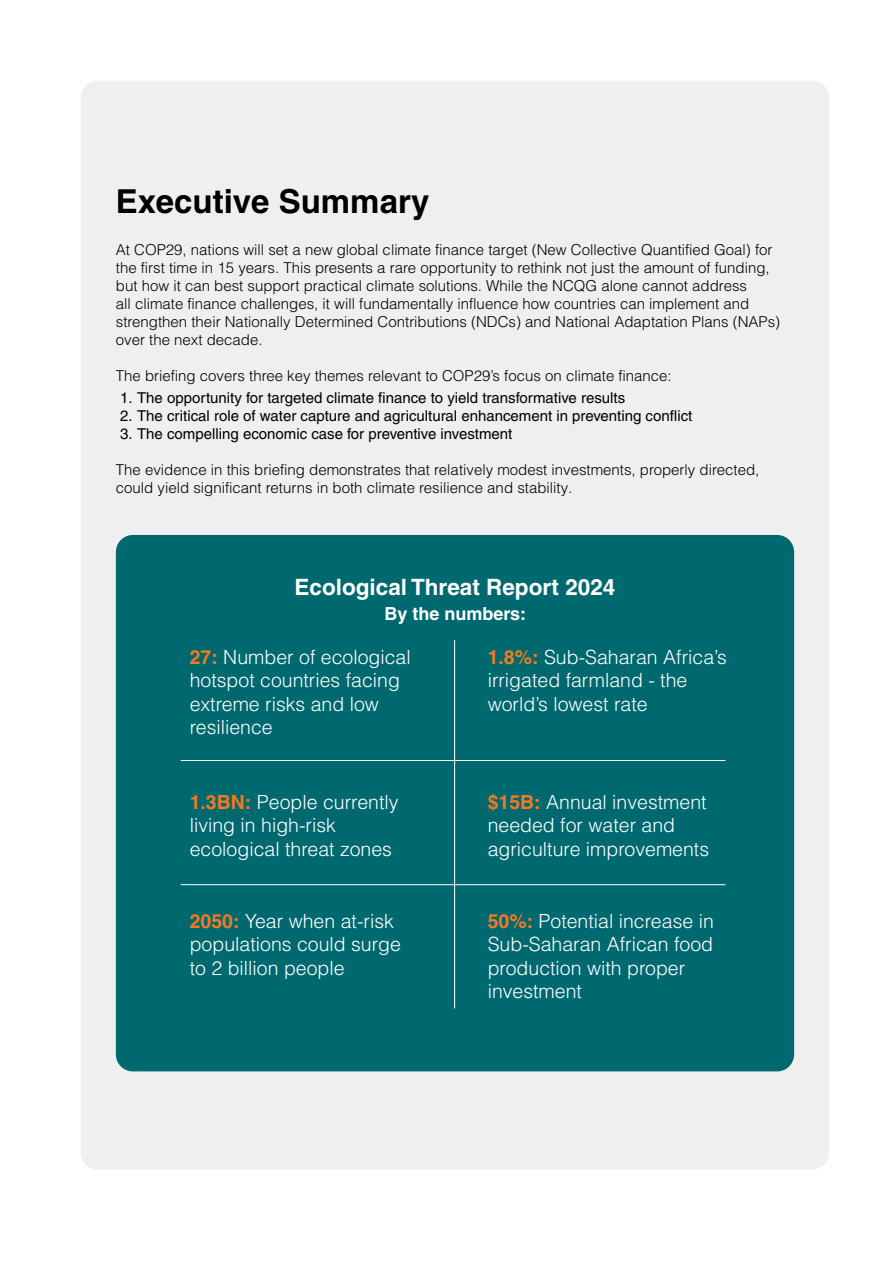
<style>
.page{position:relative;width:893px;height:1263px;background:#fff}
.page>*{position:absolute;margin:0;border:0;box-sizing:border-box;transform-origin:0 0}
.t1{font:700 33px "Helvetica LT Pro";color:#000}
.t2{font:700 22.5px "Helvetica LT Pro";color:#fff}
.t3{font:300 19.5px/23.4px "Helvetica LT Pro";color:#fff}
.t4{font:700 18px "Helvetica LT Pro";color:#fff}
.t5{font:300 15px/18px "Helvetica LT Pro";color:#000}
.t6{font:15px "Helvetica LT Pro";color:#000}
.s1{font-weight:700;color:#f47920}
</style>
<div class="page">
<div style="left:81px;top:81px;width:748px;height:1088px;background:#efeff0;border-radius:17px"></div>
<div style="left:116px;top:535px;width:678px;height:536px;background:#006970;border-radius:17px"></div>
<hr style="left:181px;top:760px;width:544px;height:1px;background:#fff">
<hr style="left:181px;top:884px;width:544px;height:1px;background:#fff">
<hr style="left:454px;top:640px;width:1px;height:368px;background:#fff">
<h1 class="t1" style="left:116px;top:182px;width:315px">Executive Summary</h1>
<p class="t5" style="left:116px;top:240px;width:666px">At COP29, nations will set a new global climate finance target (New Collective Quantified Goal) for the first time in 15 years. This presents a rare opportunity to rethink not just the amount of funding, but how it can best support practical climate solutions. While the NCQG alone cannot address<br>all climate finance challenges, it will fundamentally influence how countries can implement and strengthen their Nationally Determined Contributions (NDCs) and National Adaptation Plans (NAPs) over the next decade.</p>
<p class="t5" style="left:116px;top:366px;width:557px">The briefing covers three key themes relevant to COP29’s focus on climate finance:</p>
<p class="t6" style="left:120px;top:389px;width:507px">1. The opportunity for targeted climate finance to yield transformative results</p>
<p class="t6" style="left:120px;top:407px;width:574px">2. The critical role of water capture and agricultural enhancement in preventing conflict</p>
<p class="t6" style="left:120px;top:425px;width:394px">3. The compelling economic case for preventive investment</p>
<p class="t5" style="left:116px;top:461px;width:645px">The evidence in this briefing demonstrates that relatively modest investments, properly directed, could yield significant returns in both climate resilience and stability.</p>
<h2 class="t2" style="left:295px;top:573px;width:322px">Ecological Threat Report 2024</h2>
<p class="t4" style="left:385px;top:603px;width:143px">By the numbers:</p>
<h3 class="t3" style="left:190px;top:645px;width:223px"><span class="s1">27:</span> Number of ecological hotspot countries facing extreme risks and low resilience</h3>
<h3 class="t3" style="left:190px;top:790px;width:210px"><span class="s1">1.3BN:</span> People currently living in high-risk ecological threat zones</h3>
<h3 class="t3" style="left:190px;top:909px;width:213px"><span class="s1">2050:</span> Year when at-risk populations could surge to 2 billion people</h3>
<h3 class="t3" style="left:488px;top:645px;width:241px"><span class="s1">1.8%:</span> Sub-Saharan Africa’s irrigated farmland - the world’s lowest rate</h3>
<h3 class="t3" style="left:488px;top:790px;width:223px"><span class="s1">$15B:</span> Annual investment needed for water and agriculture improvements</h3>
<h3 class="t3" style="left:488px;top:909px;width:228px"><span class="s1">50%:</span> Potential increase in<br>Sub-Saharan African food production with proper investment</h3>
</div>
